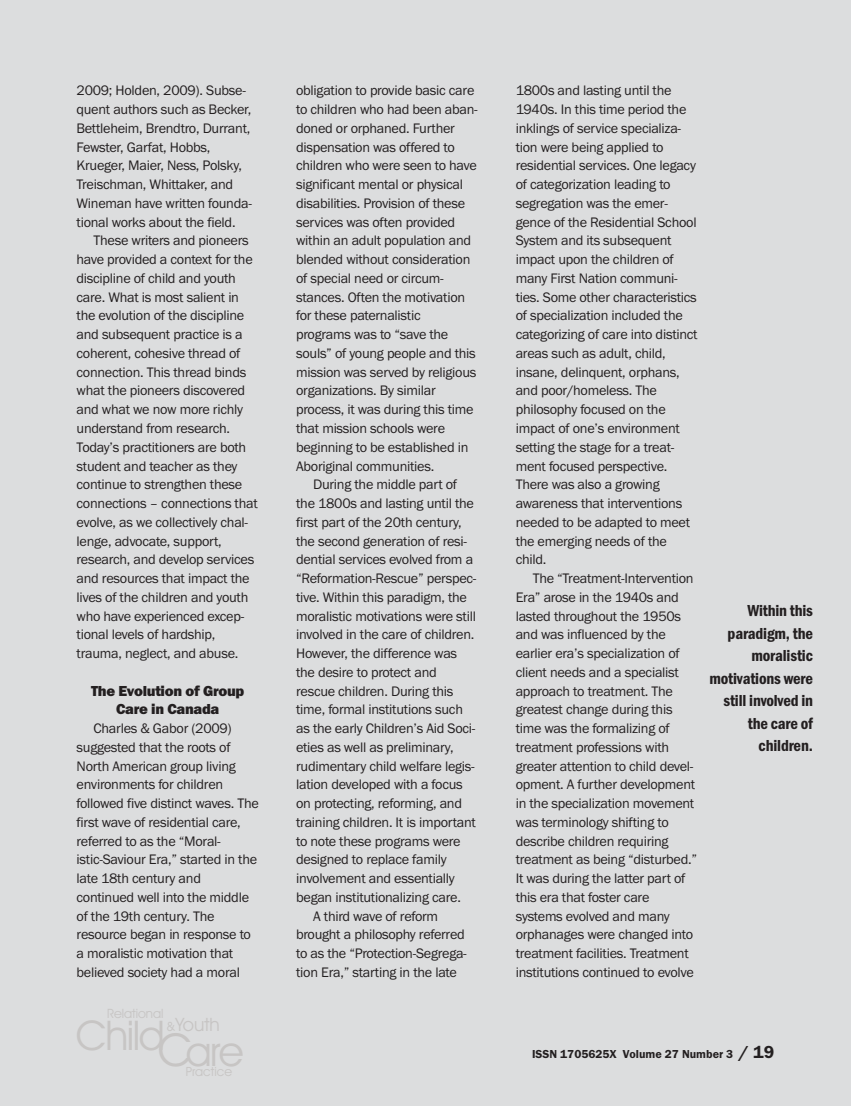
<style>
.page{position:relative;width:851px;height:1106px;background:#fff}
.page>*{position:absolute;margin:0;border:0;box-sizing:border-box;transform-origin:0 0}
.t1{font:41.1px "Avant Garde Bk BT";letter-spacing:-.035em;color:#c7c5c4}
.t2{font:18.45px "Avant Garde Bk BT";color:#c7c5c4}
.t3{font:16.5px/22.5px "Franklin Gothic Demi Cond";letter-spacing:-.01em;color:#231f20;text-align:right}
.t4{font:800 15px/18.8px "Franklin Gothic";letter-spacing:-.02em;color:#231f20;text-align:center}
.t5{font:14.25px/18.8px "Franklin Gothic";letter-spacing:-.02em;color:#231f20}
.t6{font:12.9px "Avant Garde Bk BT";color:#c7c5c4}
.t7{font:12.75px "Avant Garde Bk BT";color:#c7c5c4}
.t8{font:12px "Franklin Gothic Demi";color:#231f20}
.s1{font-size:45.6px}
.s2{font-size:12.75px}
.s3{font-weight:700;font-size:18px}
</style>
<div class="page">
<div style="left:0;top:0;width:850px;height:1106px;background:#dcddde"></div>
<p class="t5" style="left:77px;top:82px;width:177px">2009; Holden, 2009). Subse&shy;quent authors such as Becker,<br>Bettleheim, Brendtro, Durrant,<br>Fewster, Garfat, Hobbs,<br>Krueger, Maier, Ness, Polsky,<br>Treischman, Whittaker, and<br>Wineman have written founda&shy;tional works about the field.</p>
<p class="t5" style="left:77px;top:232px;width:183px;text-indent:17px">These writers and pioneers have provided a context for the discipline of child and youth care. What is most salient in the evolution of the discipline and subsequent practice is a coherent, cohesive thread of connection. This thread binds what the pioneers discovered and what we now more richly understand from research.<br>Today’s practitioners are both student and teacher as they continue to strengthen these connections – connections that evolve, as we collectively chal&shy;lenge, advocate, support, research, and develop services and resources that impact the lives of the children and youth who have experienced excep&shy;tional levels of hardship, trauma, neglect, and abuse.</p>
<p class="t4" style="left:91px;top:682px;width:155px">The Evolution of Group<br>Care in Canada</p>
<p class="t5" style="left:77px;top:720px;width:184px;text-indent:17px">Charles &amp; Gabor (2009) suggested that the roots of<br>North American group living environments for children followed five distinct waves. The first wave of residential care, referred to as the “Moral&shy;istic-Saviour Era,” started in the late 18th century and continued well into the middle of the 19th century. The resource began in response to a moralistic motivation that believed society had a moral</p>
<p class="t6" style="left:107px;top:1006px;width:58px">Relational</p>
<h1 class="t1" style="left:158px;top:1027px;width:87px"><span class="s1">C</span>are</h1>
<p class="t7" style="left:186px;top:1064px;width:48px">Practice</p>
<p class="t2" style="left:166px;top:1014px;width:55px"><span class="s2">&amp;</span>Youth</p>
<h1 class="t1" style="left:76px;top:1012px;width:90px">Child</h1>
<p class="t5" style="left:296px;top:82px;width:183px">obligation to provide basic care to children who had been aban&shy;doned or orphaned. Further dispensation was offered to children who were seen to have significant mental or physical disabilities. Provision of these services was often provided within an adult population and blended without consideration of special need or circum&shy;stances. Often the motivation for these paternalistic programs was to “save the souls” of young people and this mission was served by religious organizations. By similar process, it was during this time that mission schools were beginning to be established in<br>Aboriginal communities.</p>
<p class="t5" style="left:313px;top:476px;width:146px">During the middle part of</p>
<p class="t5" style="left:296px;top:495px;width:179px">the 1800s and lasting until the</p>
<p class="t5" style="left:296px;top:514px;width:167px">first part of the 20th century,</p>
<p class="t5" style="left:296px;top:532px;width:172px">the second generation of resi-</p>
<p class="t5" style="left:296px;top:551px;width:178px">dential services evolved from a</p>
<p class="t5" style="left:296px;top:570px;width:182px">“Reformation-Rescue” perspec-</p>
<p class="t5" style="left:296px;top:589px;width:172px">tive. Within this paradigm, the</p>
<p class="t5" style="left:296px;top:607px;width:181px">moralistic motivations were still</p>
<p class="t5" style="left:296px;top:626px;width:180px">involved in the care of children.</p>
<p class="t5" style="left:296px;top:645px;width:163px">However, the difference was</p>
<p class="t5" style="left:296px;top:664px;width:142px">the desire to protect and</p>
<p class="t5" style="left:296px;top:682px;width:159px">rescue children. During this</p>
<p class="t5" style="left:296px;top:701px;width:168px">time, formal institutions such</p>
<p class="t5" style="left:296px;top:720px;width:181px">as the early Children’s Aid Soci-</p>
<p class="t5" style="left:296px;top:739px;width:159px">eties as well as preliminary,</p>
<p class="t5" style="left:296px;top:757px;width:180px">rudimentary child welfare legis-</p>
<p class="t5" style="left:296px;top:776px;width:168px">lation developed with a focus</p>
<p class="t5" style="left:296px;top:795px;width:167px">on protecting, reforming, and</p>
<p class="t5" style="left:296px;top:814px;width:181px">training children. It is important</p>
<p class="t5" style="left:296px;top:832px;width:166px">to note these programs were</p>
<p class="t5" style="left:296px;top:851px;width:152px">designed to replace family</p>
<p class="t5" style="left:296px;top:870px;width:160px">involvement and essentially</p>
<p class="t5" style="left:296px;top:889px;width:166px">began institutionalizing care.</p>
<p class="t5" style="left:313px;top:907px;width:126px">A third wave of reform</p>
<p class="t5" style="left:296px;top:926px;width:170px">brought a philosophy referred</p>
<p class="t5" style="left:296px;top:945px;width:172px">to as the “Protection-Segrega-</p>
<p class="t5" style="left:296px;top:964px;width:162px">tion Era,” starting in the late</p>
<p class="t5" style="left:515px;top:83px;width:183px">1800s and lasting until the<br>1940s. In this time period the inklings of service specializa&shy;tion were being applied to residential services. One legacy of categorization leading to segregation was the emer&shy;gence of the Residential School<br>System and its subsequent impact upon the children of many First Nation communi&shy;ties. Some other characteristics of specialization included the categorizing of care into distinct areas such as adult, child, insane, delinquent, orphans, and poor/homeless. The philosophy focused on the impact of one’s environment setting the stage for a treat&shy;ment focused perspective.<br>There was also a growing awareness that interventions needed to be adapted to meet the emerging needs of the child.</p>
<p class="t5" style="left:515px;top:570px;width:183px;text-indent:17px">The “Treatment-Intervention<br>Era” arose in the 1940s and lasted throughout the 1950s and was influenced by the earlier era’s specialization of client needs and a specialist approach to treatment. The greatest change during this time was the formalizing of treatment professions with greater attention to child devel&shy;opment. A further development in the specialization movement was terminology shifting to describe children requiring treatment as being “disturbed.”<br>It was during the latter part of this era that foster care systems evolved and many orphanages were changed into treatment facilities. Treatment institutions continued to evolve</p>
<p class="t3" style="left:709px;top:600px;width:105px">Within this paradigm, the moralistic motivations were still involved in the care of children.</p>
<p class="t8" style="left:532px;top:1049px;width:244px">ISSN 1705625X Volume 27 Number 3 <span class="s3">/ 19</span></p>
</div>
